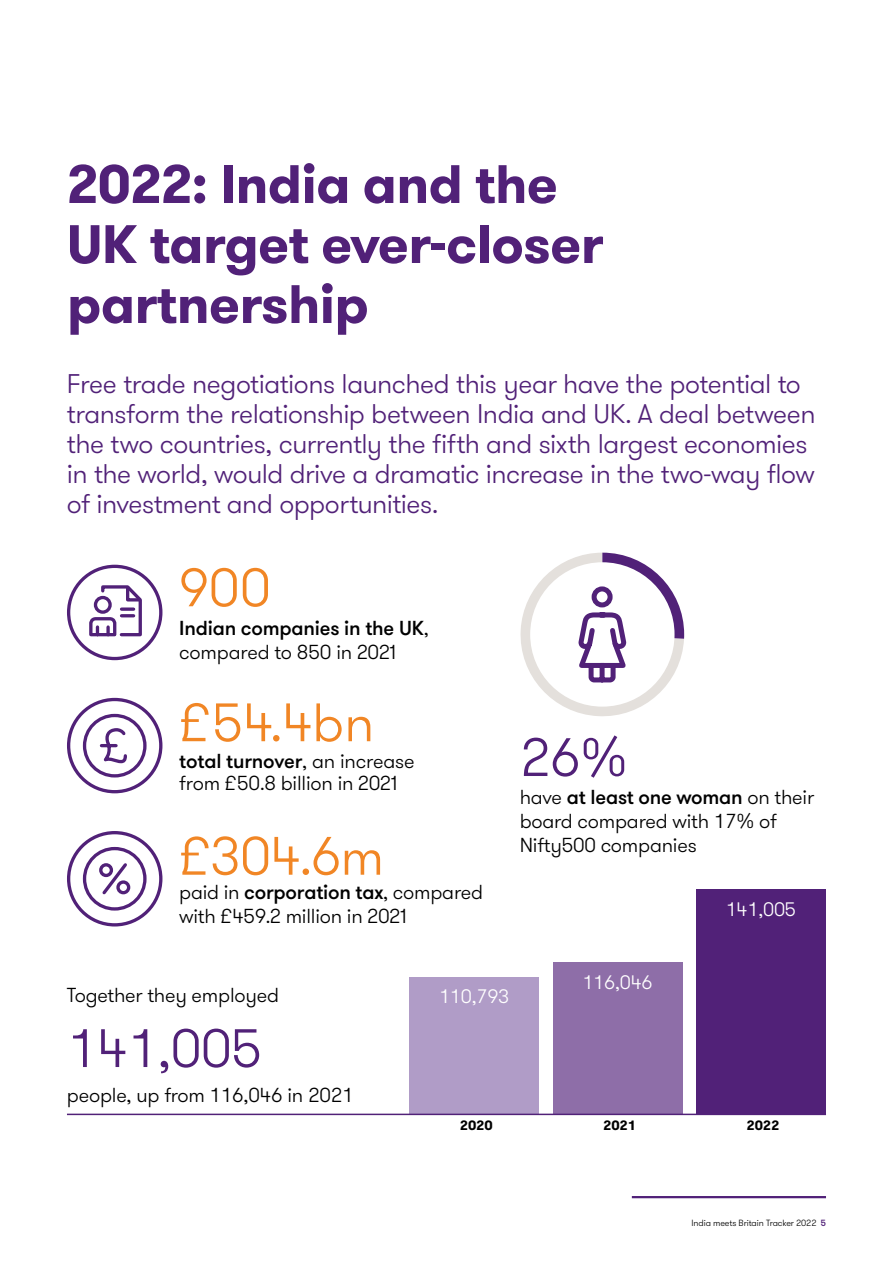
<style>
.page{position:relative;width:893px;height:1263px;background:#fff}
.page>*{position:absolute;margin:0;border:0;box-sizing:border-box;transform-origin:0 0}
.t1{font:700 54px/60px "GT Walsheim Pro";letter-spacing:-.01em;color:#512178}
.t2{font:300 54px "GT Walsheim Pro";color:#f18625}
.t3{font:300 54px "GT Walsheim Pro";letter-spacing:-.01em;color:#512178}
.t4{font:300 27px/30px "GT Walsheim Pro";letter-spacing:-.02em;color:#512178}
.t5{font:300 20.25px/24px "GT Walsheim Pro";letter-spacing:-.01em;color:#000}
.t6{font:500 20.25px/24.3px "GT Walsheim Pro";letter-spacing:-.01em;color:#000}
.t7{font:300 19.5px "GT Walsheim Pro";letter-spacing:-.01em;color:#fff}
.t8{font:700 13.5px "GT Walsheim Pro";letter-spacing:-.01em;color:#000}
.t9{font:300 9px "GT Walsheim Pro";letter-spacing:-.01em;color:#000}
.s1{font-weight:300}
.s2{font-weight:500}
.s3{font-weight:500;color:#512178}
</style>
<div class="page">
<hr style="left:632px;top:1196px;width:194px;height:2px;background:#512178">
<div style="left:696px;top:889px;width:129px;height:225px;background:#512178"></div>
<div style="left:553px;top:962px;width:129px;height:152px;background:#8e6ea8"></div>
<div style="left:410px;top:977px;width:129px;height:137px;background:#b09cc7"></div>
<svg style="left:520px;top:553px;width:164px;height:163px"></svg>
<hr style="left:67px;top:1113px;width:759px;height:2px;background:#512178">
<svg style="left:67px;top:565px;width:95px;height:95px"></svg>
<svg style="left:67px;top:831px;width:95px;height:95px"></svg>
<div style="left:83px;top:847px;width:64px;height:63px;border:3px solid #512178;border-radius:50%"></div>
<svg style="left:67px;top:698px;width:95px;height:95px"></svg>
<h1 class="t1" style="left:67px;top:155px;width:538px">2022: India and the<br>UK target ever-closer partnership</h1>
<p class="t4" style="left:67px;top:369px;width:750px">Free trade negotiations launched this year have the potential to transform the relationship between India and UK. A deal between the two countries, currently the fifth and sixth largest economies in the world, would drive a dramatic increase in the two-way flow of investment and opportunities.</p>
<h1 class="t2" style="left:179px;top:553px;width:93px">900</h1>
<p class="t6" style="left:179px;top:616px;width:251px">Indian companies in the UK<span class="s1">, compared to 850 in 2021</span></p>
<h1 class="t2" style="left:179px;top:688px;width:197px">£54.4bn</h1>
<p class="t5" style="left:179px;top:750px;width:237px;line-height:22.5px"><span class="s2">total turnover</span>, an increase from £50.8 billion in 2021</p>
<h1 class="t2" style="left:179px;top:822px;width:206px">£304.6m</h1>
<p class="t5" style="left:179px;top:880px;width:305px">paid in <span class="s2">corporation tax</span>, compared with £459.2 million in 2021</p>
<h1 class="t3" style="left:520px;top:723px;width:110px">26%</h1>
<p class="t5" style="left:520px;top:786px;width:296px">have <span class="s2">at least one woman</span> on their board compared with 17% of<br>Nifty500 companies</p>
<p class="t7" style="left:726px;top:897px;width:72px">141,005</p>
<p class="t5" style="left:67px;top:984px;width:214px">Together they employed</p>
<h1 class="t3" style="left:67px;top:1014px;width:196px">141,005</h1>
<p class="t5" style="left:67px;top:1084px;width:288px">people, up from 116,046 in 2021</p>
<p class="t7" style="left:439px;top:984px;width:72px">110,793</p>
<p class="t7" style="left:582px;top:969px;width:72px">116,046</p>
<p class="t8" style="left:460px;top:1116px;width:34px">2020</p>
<p class="t8" style="left:603px;top:1116px;width:34px">2021</p>
<p class="t8" style="left:747px;top:1116px;width:34px">2022</p>
<p class="t9" style="left:691px;top:1217px;width:136px">India meets Britain Tracker 2022 <span class="s3">5</span></p>
</div>
